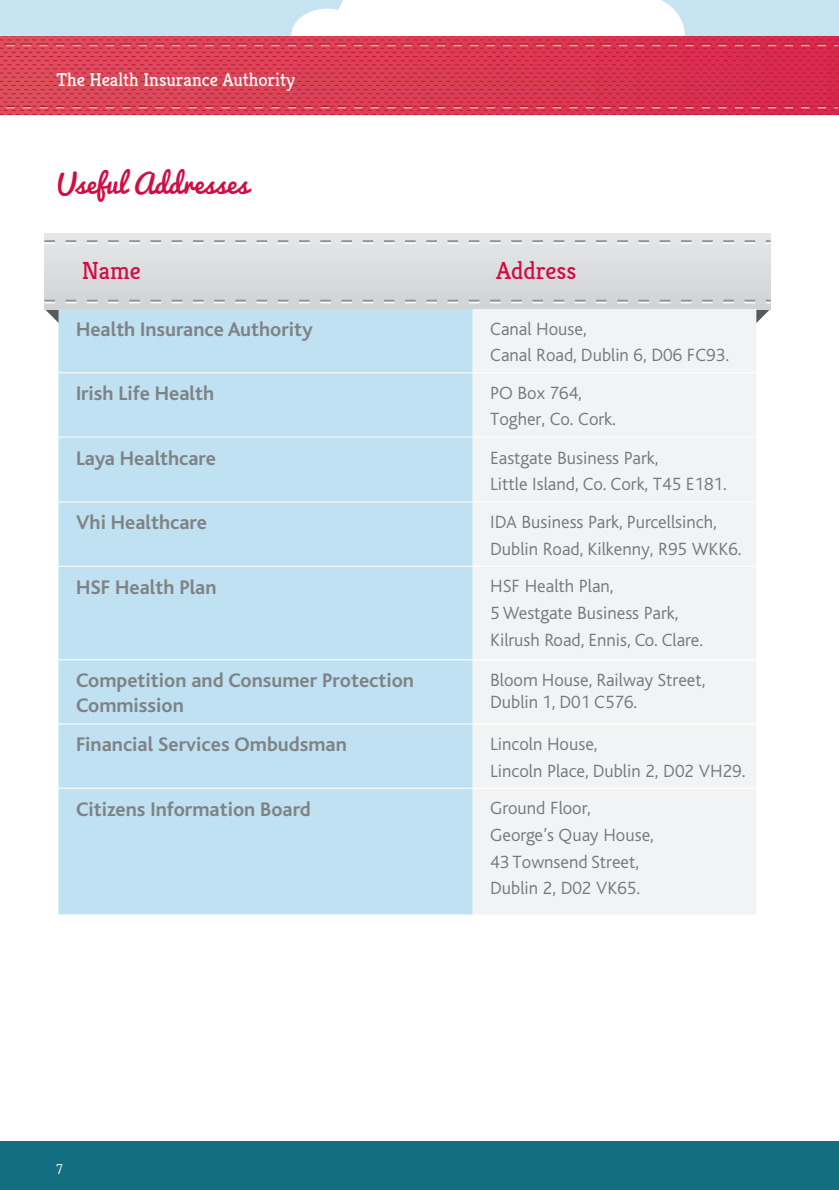
<style>
.page{position:relative;width:839px;height:1190px;background:#fff}
.page>*{position:absolute;margin:0;border:0;box-sizing:border-box;transform-origin:0 0}
.t1{font:26.8px "Pacifico";color:#d20d44}
.t2{font:24.8px "Kreon";color:#d20d44}
.t3{font:700 20.6px/24.8px "Bliss";color:#808285}
.t4{font:300 18.6px/26.8px "Bliss";color:#76787b}
.t5{font:18.6px "Kreon";color:#fff}
.t6{font:300 14.4px "Kreon";color:#fff}
</style>
<div class="page">
<div style="left:0;top:1140px;width:839px;height:50px;background:#146e82"></div>
<svg style="left:0;top:56px;width:838px;height:59px;background:#d73952"></svg>
<svg style="left:44px;top:309px;width:15px;height:15px"></svg>
<svg style="left:756px;top:309px;width:14px;height:15px"></svg>
<div style="left:44px;top:234px;width:726px;height:75px;background:#dcdddf"></div>
<svg style="left:44px;top:240px;width:726px;height:4px"></svg>
<svg style="left:44px;top:300px;width:726px;height:3px"></svg>
<div style="left:59px;top:309px;width:414px;height:605px;background:#bfe1f1"></div>
<div style="left:473px;top:309px;width:283px;height:605px;background:#f2f3f4"></div>
<hr style="left:59px;top:501px;width:414px;height:1px;background:#fff">
<hr style="left:473px;top:501px;width:283px;height:1px;background:#fff">
<hr style="left:59px;top:566px;width:414px;height:1px;background:#fff">
<hr style="left:473px;top:566px;width:283px;height:1px;background:#fff">
<hr style="left:59px;top:436px;width:414px;height:1px;background:#fff">
<hr style="left:473px;top:436px;width:283px;height:1px;background:#fff">
<hr style="left:59px;top:723px;width:414px;height:1px;background:#fff">
<hr style="left:473px;top:723px;width:283px;height:1px;background:#fff">
<hr style="left:59px;top:788px;width:414px;height:1px;background:#fff">
<hr style="left:473px;top:788px;width:283px;height:1px;background:#fff">
<hr style="left:59px;top:659px;width:414px;height:1px;background:#fff">
<hr style="left:473px;top:659px;width:283px;height:1px;background:#fff">
<hr style="left:59px;top:372px;width:414px;height:1px;background:#fff">
<hr style="left:473px;top:372px;width:283px;height:1px;background:#fff">
<hr style="left:838px;top:37px;width:1px;height:78px;background:#bfbfbf">
<svg style="left:0;top:106px;width:839px;height:2px;background:#d04c5e"></svg>
<svg style="left:0;top:0;width:839px;height:56px"></svg>
<p class="t5" style="left:56px;top:68px;width:240px">The Health Insurance Authority</p>
<h1 class="t1" style="left:57px;top:169px;width:193px">Useful Addresses</h1>
<h2 class="t2" style="left:82px;top:255px;width:60px">Name</h2>
<h2 class="t2" style="left:496px;top:255px;width:82px">Address</h2>
<p class="t3" style="left:76px;top:317px;width:238px">Health Insurance Authority</p>
<p class="t4" style="left:490px;top:315px;width:240px">Canal House,<br>Canal Road, Dublin 6, D06 FC93.</p>
<p class="t3" style="left:76px;top:381px;width:139px">Irish Life Health</p>
<p class="t4" style="left:490px;top:379px;width:127px">PO Box 764,<br>Togher, Co. Cork.</p>
<p class="t3" style="left:76px;top:446px;width:141px">Laya Healthcare</p>
<p class="t4" style="left:490px;top:444px;width:238px">Eastgate Business Park,<br>Little Island, Co. Cork, T45 E181.</p>
<p class="t3" style="left:76px;top:511px;width:132px">Vhi Healthcare</p>
<p class="t4" style="left:490px;top:509px;width:253px">IDA Business Park, Purcellsinch,<br>Dublin Road, Kilkenny, R95 WKK6.</p>
<p class="t3" style="left:76px;top:575px;width:142px">HSF Health Plan</p>
<p class="t4" style="left:490px;top:573px;width:214px">HSF Health Plan,<br>5 Westgate Business Park,<br>Kilrush Road, Ennis, Co. Clare.</p>
<p class="t3" style="left:76px;top:668px;width:339px">Competition and Consumer Protection<br>Commission</p>
<p class="t4" style="left:490px;top:669px;width:217px;line-height:22.2px">Bloom House, Railway Street,<br>Dublin 1, D01 C576.</p>
<p class="t3" style="left:76px;top:733px;width:272px">Financial Services Ombudsman</p>
<p class="t4" style="left:490px;top:730px;width:257px">Lincoln House,<br>Lincoln Place, Dublin 2, D02 VH29.</p>
<p class="t3" style="left:76px;top:797px;width:236px">Citizens Information Board</p>
<p class="t4" style="left:490px;top:795px;width:165px">Ground Floor,<br>George’s Quay House,<br>43 Townsend Street,<br>Dublin 2, D02 VK65.</p>
<p class="t6" style="left:56px;top:1161px;width:8px">7</p>
</div>
